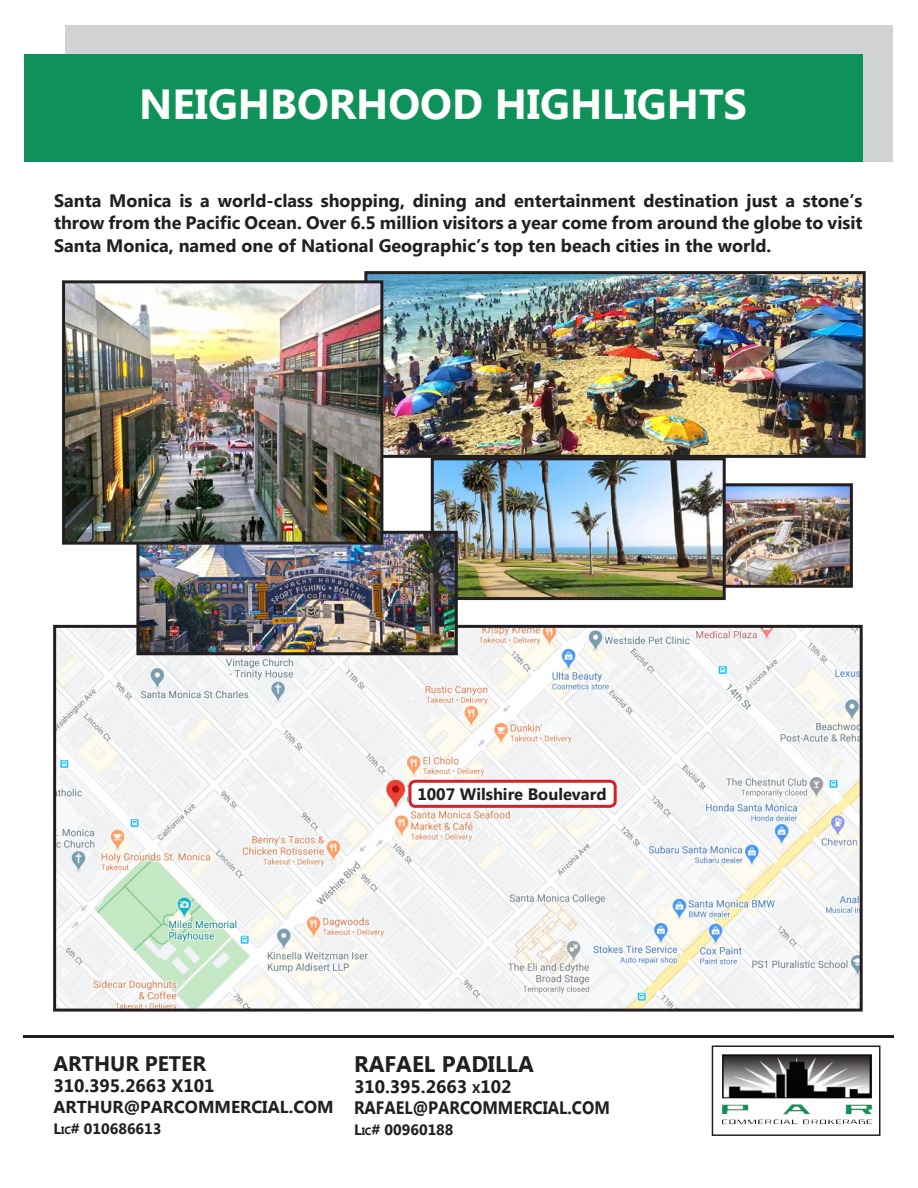
<style>
.page{position:relative;width:918px;height:1188px;background:#fff}
.page>*{position:absolute;margin:0;border:0;box-sizing:border-box;transform-origin:0 0}
.t1{font:700 42px "Microsoft Tai Le";color:#fff}
.t2{font:700 22.5px "Microsoft Tai Le";color:#231f20}
.t3{font:700 21px "Microsoft Tai Le";color:#231f20}
.t4{font:700 18px/22.5px "Microsoft New Tai Lue";color:#231f20;text-align:justify}
.t5{font:700 18px "Microsoft Tai Le";color:#231f20;scale:.9 1}
.t6{font:700 18px "Microsoft Tai Le";color:#231f20}
.t7{font:700 18px "Microsoft Tai Le";color:#231f20}
.t8{font:700 17.25px "Microsoft New Tai Lue";color:#231f20}
.t9{font:700 16.5px "Microsoft New Tai Lue";color:#231f20}
.t10{font:700 15px "Microsoft Tai Le";color:#231f20}
.t11{font:700 15px "Microsoft Tai Le";color:#231f20}
.s1{font-style:inherit}
.s2{font-size:10.5px}
.s3{font-size:12.6px}
</style>
<div class="page">
<img style="left:726px;top:483px;width:127px;height:105px">
<div style="left:65px;top:26px;width:827px;height:136px;background:#d1d2d4"></div>
<div style="left:24px;top:54px;width:838px;height:108px;background:#0f925a"></div>
<img style="left:435px;top:461px;width:287px;height:135px">
<div style="left:431px;top:457px;width:295px;height:143px;border:3px solid #231f20"></div>
<img style="left:368px;top:275px;width:494px;height:179px">
<div style="left:364px;top:271px;width:502px;height:187px;border:3px solid #231f20"></div>
<svg style="left:53px;top:624px;width:810px;height:388px"></svg>
<div style="left:410px;top:781px;width:205px;height:25px;background:#fff;border-radius:5px"></div>
<div style="left:408px;top:780px;width:209px;height:28px;border:3px solid #d1232a;border-radius:5px"></div>
<img style="left:140px;top:535px;width:314px;height:116px">
<div style="left:136px;top:531px;width:322px;height:124px;border:3px solid #231f20"></div>
<img style="left:66px;top:284px;width:313px;height:257px">
<div style="left:62px;top:280px;width:321px;height:265px;border:3px solid #231f20"></div>
<img style="left:722px;top:1054px;width:150px;height:71px">
<div style="left:712px;top:1046px;width:168px;height:90px;border:2px solid #231f20"></div>
<hr style="left:23px;top:1035px;width:871px;height:3px;background:#231f20">
<p class="t1" style="left:139px;top:81px;width:609px">NEIGHBORHOOD HIGHLIGHTS</p>
<p class="t4" style="left:54px;top:191px;width:810px">Santa Monica is a world-class shopping, dining and entertainment destination just a stone’s throw from the Pacific Ocean. Over 6.5 million visitors a year come from around the globe to visit Santa Monica, named one of National Geographic’s top ten beach cities in the world.</p>
<p class="t9" style="left:417px;top:784px;width:191px">1007 Wilshire Boulevard</p>
<p class="t3" style="left:53px;top:1051px;width:154px">ARTHUR PETER</p>
<p class="t6" style="left:53px;top:1075px;width:163px">310.395.2663 X101</p>
<p class="t8" style="left:53px;top:1097px;width:282px">ARTHUR@PARCOMMERCIAL.COM</p>
<p class="t10" style="left:53px;top:1120px;width:110px"><span class="s1">L</span><span class="s2">IC</span># 010686613</p>
<p class="t2" style="left:354px;top:1051px;width:181px">RAFAEL PADILLA</p>
<p class="t7" style="left:354px;top:1076px;width:159px">310.395.2663 <span class="s3">X</span>102</p>
<p class="t5" style="left:354px;top:1097px;width:286px">RAFAEL@PARCOMMERCIAL.COM</p>
<p class="t11" style="left:354px;top:1121px;width:101px">L<span class="s2">IC</span># 00960188</p>
</div>
